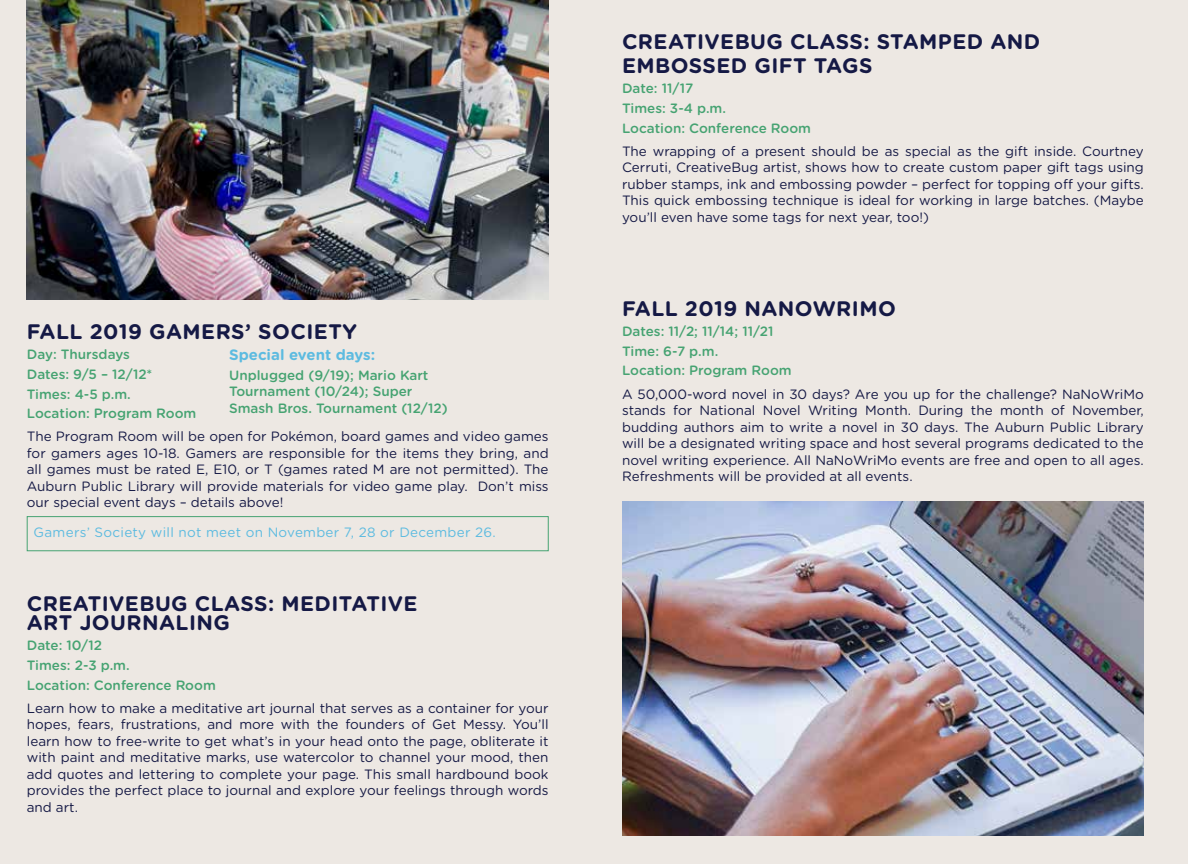
<style>
.page{position:relative;width:1188px;height:864px;background:#ede8e3}
.page>*{position:absolute;margin:0;border:0;box-sizing:border-box;transform-origin:0 0}
.t1{font:700 21px/19.8px "Gotham Rounded";letter-spacing:.02em;color:#151945}
.t2{font:700 15px "Gotham Rounded";color:#5dbbe0}
.t3{font:13.5px/16.5px "Gotham Rounded";color:#151945;text-align:justify}
.t4{font:500 13.5px/19.8px "Gotham Rounded";color:#46a372}
.t5{font:13.5px "Gotham Rounded";letter-spacing:.02em;color:#5dbbe0}
</style>
<div class="page">
<div style="left:27px;top:516px;width:522px;height:35px;border:1px solid #46a372"></div>
<img style="left:27px;top:0;width:522px;height:299px">
<img style="left:622px;top:502px;width:522px;height:333px">
<h1 class="t1" style="left:27px;top:321px;width:331px">FALL 2019 GAMERS’ SOCIETY</h1>
<p class="t4" style="left:27px;top:344px;width:171px">Day: Thursdays<br>Dates: 9/5 – 12/12*<br>Times: 4-5 p.m.<br>Location: Program Room</p>
<p class="t3" style="left:27px;top:428px;width:523px">The Program Room will be open for Pokémon, board games and video games for gamers ages 10-18. Gamers are responsible for the items they bring, and all games must be rated E, E10, or T (games rated M are not permitted). The Auburn Public Library will provide materials for video game play. Don’t miss our special event days – details above!</p>
<p class="t5" style="left:34px;top:523px;width:464px">Gamers’ Society will not meet on November 7, 28 or December 26.</p>
<p class="t2" style="left:229px;top:344px;width:148px">Special event days:</p>
<p class="t4" style="left:229px;top:366px;width:220px;line-height:16.5px">Unplugged (9/19); Mario Kart<br>Tournament (10/24); Super<br>Smash Bros. Tournament (12/12)</p>
<h1 class="t1" style="left:27px;top:593px;width:392px">CREATIVEBUG CLASS: MEDITATIVE<br>ART JOURNALING</h1>
<p class="t4" style="left:27px;top:635px;width:191px">Date: 10/12<br>Times: 2-3 p.m.<br>Location: Conference Room</p>
<p class="t3" style="left:27px;top:699px;width:523px">Learn how to make a meditative art journal that serves as a container for your hopes, fears, frustrations, and more with the founders of Get Messy. You’ll learn how to free-write to get what’s in your head onto the page, obliterate it with paint and meditative marks, use watercolor to channel your mood, then add quotes and lettering to complete your page. This small hardbound book provides the perfect place to journal and explore your feelings through words and art.</p>
<h1 class="t1" style="left:622px;top:29px;width:420px;line-height:24px">CREATIVEBUG CLASS: STAMPED AND<br>EMBOSSED GIFT TAGS</h1>
<p class="t4" style="left:622px;top:78px;width:191px">Date: 11/17<br>Times: 3-4 p.m.<br>Location: Conference Room</p>
<p class="t3" style="left:622px;top:142px;width:523px">The wrapping of a present should be as special as the gift inside. Courtney Cerruti, CreativeBug artist, shows how to create custom paper gift tags using rubber stamps, ink and embossing powder – perfect for topping off your gifts.<br>This quick embossing technique is ideal for working in large batches. (Maybe you’ll even have some tags for next year, too!)</p>
<h1 class="t1" style="left:622px;top:298px;width:275px">FALL 2019 NANOWRIMO</h1>
<p class="t4" style="left:622px;top:321px;width:171px">Dates: 11/2; 11/14; 11/21<br>Time: 6-7 p.m.<br>Location: Program Room</p>
<p class="t3" style="left:622px;top:385px;width:523px">A 50,000-word novel in 30 days? Are you up for the challenge? NaNoWriMo stands for National Novel Writing Month. During the month of November, budding authors aim to write a novel in 30 days. The Auburn Public Library will be a designated writing space and host several programs dedicated to the novel writing experience. All NaNoWriMo events are free and open to all ages.<br>Refreshments will be provided at all events.</p>
</div>
